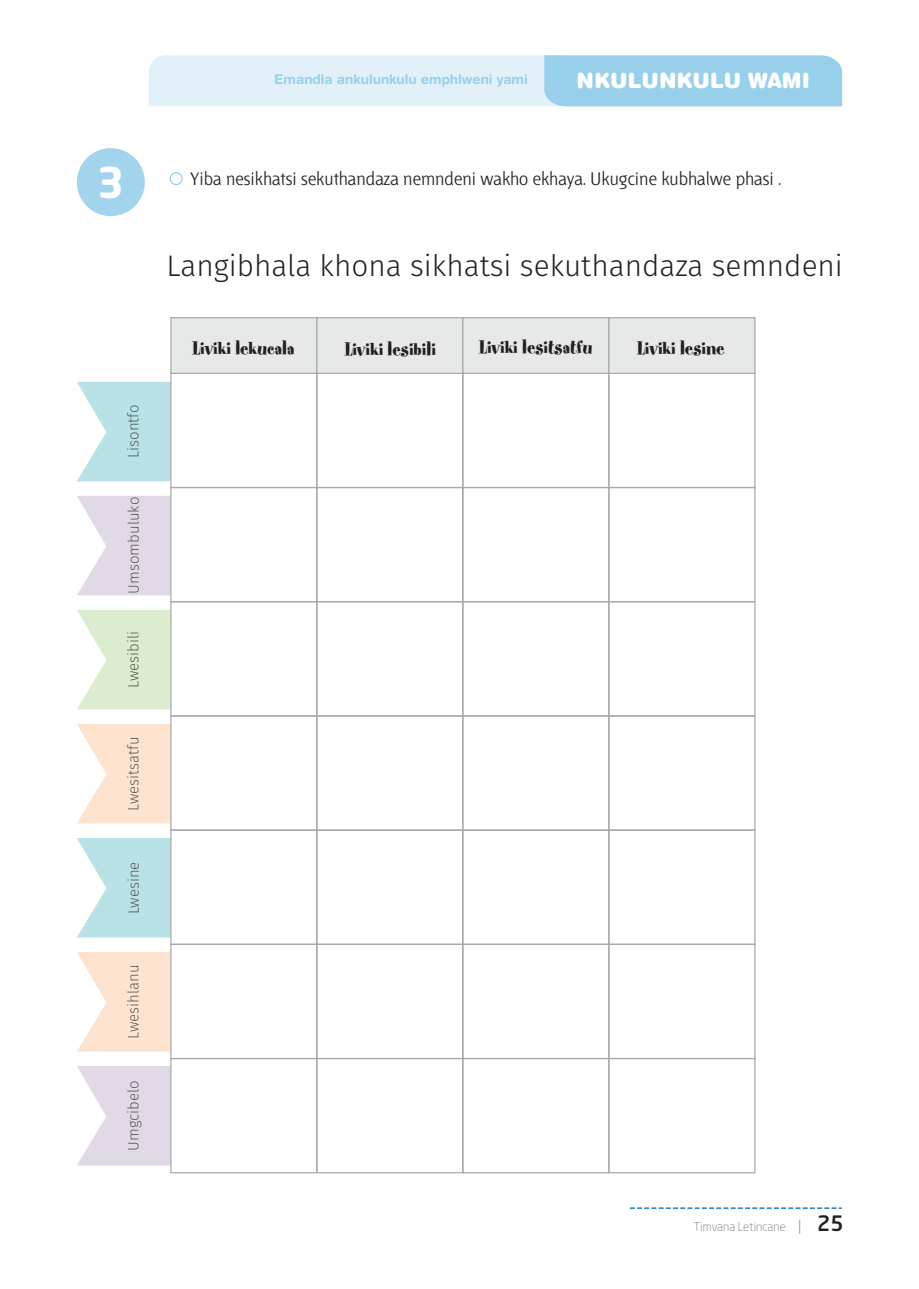
<style>
.page{position:relative;width:919px;height:1289px;background:#fff}
.page>*{position:absolute;margin:0;border:0;box-sizing:border-box;transform-origin:0 0}
.t1{font:700 42px "Neo Sans Std";color:#fff}
.t2{font:300 29.7px "Fira Sans";color:#231f20}
.t3{font:21px "Spumoni";color:#231f20}
.t4{font:900 21px "Helvetica Rounded LT Std";color:#fff}
.t5{font:300 18px "Fontana ND Aa";color:#231f20}
.t6{font:200 15px "Fira Sans";color:#404041}
.t7{font:700 13.5px "Helvetica Rounded LT Std";color:#98d0ec}
.t8{font:300 12px "Neo Sans Std";color:#77797b}
.s1{font-size:15px}
.s2{font-weight:500;font-size:21px;color:#231f20}
</style>
<div class="page">
<div style="left:77px;top:148px;width:68px;height:68px;background:#a3d4ed;border-radius:50%"></div>
<svg style="left:77px;top:382px;width:93px;height:99px"></svg>
<svg style="left:77px;top:496px;width:93px;height:99px"></svg>
<svg style="left:77px;top:610px;width:93px;height:99px"></svg>
<svg style="left:77px;top:724px;width:93px;height:99px"></svg>
<svg style="left:77px;top:838px;width:93px;height:99px"></svg>
<svg style="left:77px;top:952px;width:93px;height:99px"></svg>
<svg style="left:77px;top:1066px;width:93px;height:99px"></svg>
<div style="left:170px;top:373px;width:147px;height:115px;border:1px solid #a7a9ac"></div>
<div style="left:316px;top:373px;width:147px;height:115px;border:1px solid #a7a9ac"></div>
<div style="left:462px;top:373px;width:147px;height:115px;border:1px solid #a7a9ac"></div>
<div style="left:608px;top:373px;width:147px;height:115px;border:1px solid #a7a9ac"></div>
<div style="left:170px;top:487px;width:147px;height:115px;border:1px solid #a7a9ac"></div>
<div style="left:316px;top:487px;width:147px;height:115px;border:1px solid #a7a9ac"></div>
<div style="left:462px;top:487px;width:147px;height:115px;border:1px solid #a7a9ac"></div>
<div style="left:608px;top:487px;width:147px;height:115px;border:1px solid #a7a9ac"></div>
<div style="left:170px;top:601px;width:147px;height:115px;border:1px solid #a7a9ac"></div>
<div style="left:316px;top:601px;width:147px;height:115px;border:1px solid #a7a9ac"></div>
<div style="left:462px;top:601px;width:147px;height:115px;border:1px solid #a7a9ac"></div>
<div style="left:608px;top:601px;width:147px;height:115px;border:1px solid #a7a9ac"></div>
<div style="left:170px;top:715px;width:147px;height:115px;border:1px solid #a7a9ac"></div>
<div style="left:316px;top:715px;width:147px;height:115px;border:1px solid #a7a9ac"></div>
<div style="left:462px;top:715px;width:147px;height:115px;border:1px solid #a7a9ac"></div>
<div style="left:608px;top:715px;width:147px;height:115px;border:1px solid #a7a9ac"></div>
<div style="left:170px;top:829px;width:147px;height:115px;border:1px solid #a7a9ac"></div>
<div style="left:316px;top:829px;width:147px;height:115px;border:1px solid #a7a9ac"></div>
<div style="left:462px;top:829px;width:147px;height:115px;border:1px solid #a7a9ac"></div>
<div style="left:608px;top:829px;width:147px;height:115px;border:1px solid #a7a9ac"></div>
<div style="left:170px;top:943px;width:147px;height:116px;border:1px solid #a7a9ac"></div>
<div style="left:316px;top:943px;width:147px;height:116px;border:1px solid #a7a9ac"></div>
<div style="left:462px;top:943px;width:147px;height:116px;border:1px solid #a7a9ac"></div>
<div style="left:608px;top:943px;width:147px;height:116px;border:1px solid #a7a9ac"></div>
<div style="left:170px;top:1057px;width:147px;height:116px;border:1px solid #a7a9ac"></div>
<div style="left:316px;top:1057px;width:147px;height:116px;border:1px solid #a7a9ac"></div>
<div style="left:462px;top:1057px;width:147px;height:116px;border:1px solid #a7a9ac"></div>
<div style="left:608px;top:1057px;width:147px;height:116px;border:1px solid #a7a9ac"></div>
<div style="left:171px;top:318px;width:146px;height:55px;background:#e7e8e8"></div>
<div style="left:170px;top:317px;width:147px;height:57px;border:1px solid #a7a9ac"></div>
<div style="left:317px;top:318px;width:146px;height:55px;background:#e7e8e8"></div>
<div style="left:316px;top:317px;width:147px;height:57px;border:1px solid #a7a9ac"></div>
<div style="left:463px;top:318px;width:145px;height:55px;background:#e7e8e8"></div>
<div style="left:462px;top:317px;width:147px;height:57px;border:1px solid #a7a9ac"></div>
<div style="left:608px;top:318px;width:146px;height:55px;background:#e7e8e8"></div>
<div style="left:608px;top:317px;width:147px;height:57px;border:1px solid #a7a9ac"></div>
<svg style="left:629px;top:1207px;width:213px;height:1px"></svg>
<svg style="left:149px;top:55px;width:693px;height:51px;background:#c3e3f3"></svg>
<div style="left:170px;top:172px;width:12px;height:13px;border:1px solid #7cc6e8;border-radius:50%"></div>
<p class="t7" style="left:274px;top:74px;width:255px">Emandla ankulunkulu emphlweni yami</p>
<p class="t4" style="left:576px;top:73px;width:235px">NKULUNKULU WAMI</p>
<h1 class="t1" style="left:97px;top:166px;width:29px">3</h1>
<p class="t6" style="left:124px;top:458px;width:55px;rotate:-90deg">Lisontfo</p>
<p class="t6" style="left:125px;top:593px;width:98px;rotate:-90deg">Umsombuluko</p>
<p class="t6" style="left:124px;top:687px;width:58px;rotate:-90deg">Lwesibili</p>
<p class="t6" style="left:124px;top:810px;width:75px;rotate:-90deg">Lwesitsatfu</p>
<p class="t6" style="left:125px;top:914px;width:54px;rotate:-90deg">Lwesine</p>
<p class="t6" style="left:124px;top:1038px;width:76px;rotate:-90deg">Lwesihlanu</p>
<p class="t6" style="left:124px;top:1150px;width:72px;rotate:-90deg">Umgcibelo</p>
<p class="t5" style="left:190px;top:170px;width:592px">Yiba nesikhatsi sekuthandaza nemndeni wakho ekhaya. Ukugcine kubhalwe phasi .</p>
<h2 class="t2" style="left:166px;top:249px;width:678px">Langibhala khona sikhatsi sekuthandaza semndeni</h2>
<p class="t3" style="left:192px;top:335px;width:103px">Liviki lekucala</p>
<p class="t3" style="left:344px;top:336px;width:93px">Liviki lesibili</p>
<p class="t3" style="left:479px;top:334px;width:115px">Liviki lesitsatfu</p>
<p class="t3" style="left:637px;top:334px;width:89px">Liviki lesine</p>
<p class="t8" style="left:693px;top:1221px;width:152px">Timvana Letincane <span class="s1">|</span> <span class="s2">25</span></p>
</div>
